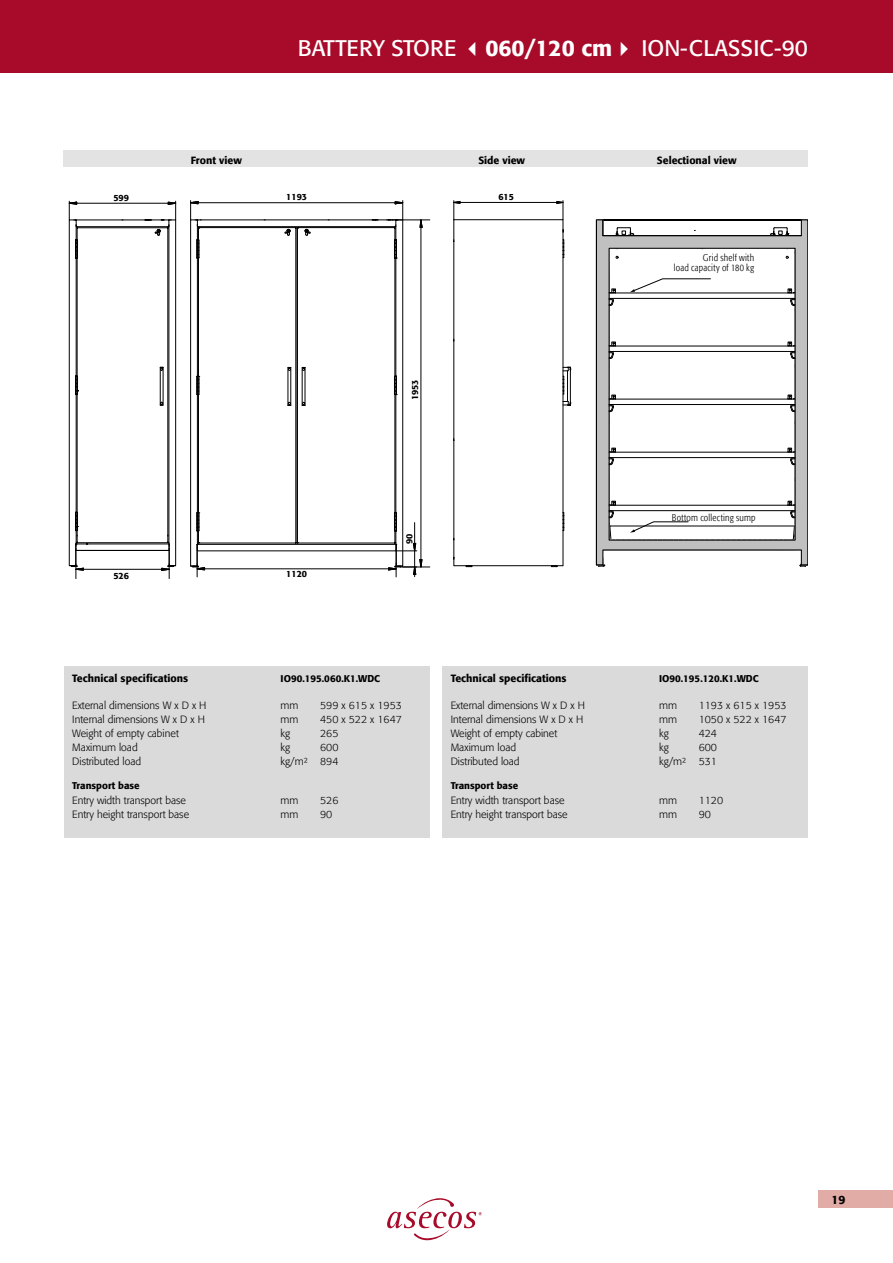
<style>
.page{position:relative;width:893px;height:1263px;background:#fff}
.page>*{position:absolute;margin:0;border:0;box-sizing:border-box;transform-origin:0 0}
.t1{font:22.5px "Formata Pro";color:#fff}
.t2{font:500 12px "Formata Pro";color:#000}
.t3{font:300 10.5px "Formata Pro";color:#000}
.t4{font:500 10.5px "Formata Pro";color:#000}
.t5{font:500 9.75px "Formata Pro";color:#000}
.t6{font:300 condensed 9.75px/10.5px "Formata Pro";letter-spacing:.02em;color:#000;text-align:right}
.t7{font:500 9px "Formata Pro";color:#000}
.s1{font-weight:500}
</style>
<div class="page">
<div style="left:819px;top:1191px;width:74px;height:17px;background:#e1aca5"></div>
<div style="left:0;top:0;width:893px;height:72px;background:#a70b29"></div>
<svg style="left:387px;top:1198px;width:95px;height:42px"></svg>
<div style="left:64px;top:150px;width:744px;height:17px;background:#e3e3e3"></div>
<svg style="left:453px;top:201px;width:118px;height:366px"></svg>
<svg style="left:595px;top:219px;width:213px;height:348px"></svg>
<svg style="left:190px;top:201px;width:240px;height:377px"></svg>
<svg style="left:68px;top:201px;width:109px;height:378px"></svg>
<div style="left:64px;top:667px;width:365px;height:171px;background:#dadada"></div>
<div style="left:442px;top:667px;width:366px;height:171px;background:#dadada"></div>
<h1 class="t1" style="left:298px;top:34px;width:512px">BATTERY STORE ✓<span class="s1">060/120 cm</span>✔ ION-CLASSIC-90</h1>
<p class="t7" style="left:113px;top:192px;width:17px">599</p>
<p class="t7" style="left:113px;top:570px;width:17px">526</p>
<p class="t4" style="left:191px;top:153px;width:53px">Front view</p>
<p class="t4" style="left:478px;top:153px;width:48px">Side view</p>
<p class="t4" style="left:657px;top:153px;width:81px">Selectional view</p>
<p class="t7" style="left:286px;top:191px;width:22px">1193</p>
<p class="t7" style="left:286px;top:568px;width:22px">1120</p>
<p class="t7" style="left:409px;top:400px;width:22px;rotate:-90deg">1953</p>
<p class="t7" style="left:404px;top:544px;width:12px;rotate:-90deg">90</p>
<p class="t7" style="left:498px;top:191px;width:17px">615</p>
<p class="t6" style="left:674px;top:252px;width:82px">Grid shelf with<br>load capacity of 180 kg</p>
<p class="t6" style="left:672px;top:512px;width:85px">Bottom collecting sump</p>
<p class="t4" style="left:72px;top:671px;width:117px">Technical specifications</p>
<p class="t5" style="left:281px;top:672px;width:101px">IO90.195.060.K1.WDC</p>
<p class="t3" style="left:72px;top:699px;width:136px">External dimensions W x D x H</p>
<p class="t3" style="left:281px;top:699px;width:19px">mm</p>
<p class="t3" style="left:320px;top:699px;width:83px">599 x 615 x 1953</p>
<p class="t3" style="left:72px;top:713px;width:134px">Internal dimensions W x D x H</p>
<p class="t3" style="left:281px;top:713px;width:19px">mm</p>
<p class="t3" style="left:320px;top:713px;width:83px">450 x 522 x 1647</p>
<p class="t3" style="left:72px;top:727px;width:108px">Weight of empty cabinet</p>
<p class="t3" style="left:281px;top:727px;width:11px">kg</p>
<p class="t3" style="left:320px;top:727px;width:20px">265</p>
<p class="t3" style="left:72px;top:740px;width:67px">Maximum load</p>
<p class="t3" style="left:281px;top:740px;width:11px">kg</p>
<p class="t3" style="left:320px;top:740px;width:20px">600</p>
<p class="t3" style="left:72px;top:754px;width:70px">Distributed load</p>
<p class="t3" style="left:281px;top:754px;width:59px">kg/m² 894</p>
<p class="t5" style="left:72px;top:779px;width:69px">Transport base</p>
<p class="t3" style="left:72px;top:793px;width:115px">Entry width transport base</p>
<p class="t3" style="left:281px;top:793px;width:19px">mm</p>
<p class="t3" style="left:320px;top:793px;width:20px">526</p>
<p class="t3" style="left:72px;top:807px;width:118px">Entry height transport base</p>
<p class="t3" style="left:281px;top:807px;width:19px">mm</p>
<p class="t3" style="left:320px;top:807px;width:14px">90</p>
<p class="t4" style="left:451px;top:671px;width:117px">Technical specifications</p>
<p class="t5" style="left:659px;top:672px;width:101px">IO90.195.120.K1.WDC</p>
<p class="t3" style="left:451px;top:699px;width:136px">External dimensions W x D x H</p>
<p class="t3" style="left:659px;top:699px;width:19px">mm</p>
<p class="t3" style="left:699px;top:699px;width:89px">1193 x 615 x 1953</p>
<p class="t3" style="left:451px;top:713px;width:134px">Internal dimensions W x D x H</p>
<p class="t3" style="left:659px;top:713px;width:19px">mm</p>
<p class="t3" style="left:699px;top:713px;width:89px">1050 x 522 x 1647</p>
<p class="t3" style="left:451px;top:727px;width:108px">Weight of empty cabinet</p>
<p class="t3" style="left:659px;top:727px;width:11px">kg</p>
<p class="t3" style="left:699px;top:727px;width:20px">424</p>
<p class="t3" style="left:451px;top:740px;width:67px">Maximum load</p>
<p class="t3" style="left:659px;top:740px;width:11px">kg</p>
<p class="t3" style="left:699px;top:740px;width:20px">600</p>
<p class="t3" style="left:451px;top:754px;width:70px">Distributed load</p>
<p class="t3" style="left:659px;top:754px;width:59px">kg/m² 531</p>
<p class="t5" style="left:451px;top:779px;width:69px">Transport base</p>
<p class="t3" style="left:451px;top:793px;width:115px">Entry width transport base</p>
<p class="t3" style="left:659px;top:793px;width:19px">mm</p>
<p class="t3" style="left:699px;top:793px;width:26px">1120</p>
<p class="t3" style="left:451px;top:807px;width:118px">Entry height transport base</p>
<p class="t3" style="left:659px;top:807px;width:19px">mm</p>
<p class="t3" style="left:699px;top:807px;width:14px">90</p>
<p class="t2" style="left:831px;top:1192px;width:15px">19</p>
</div>
